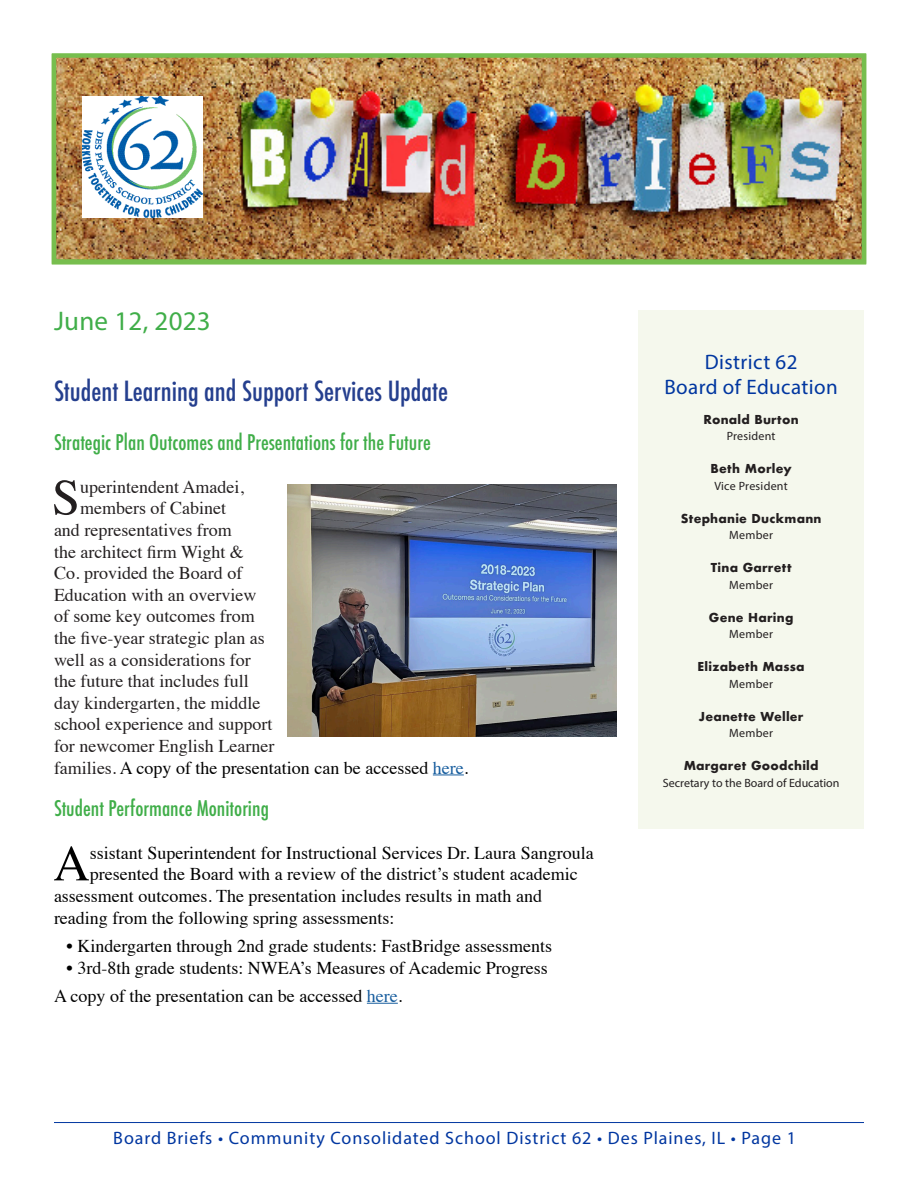
<style>
.page{position:relative;width:918px;height:1188px;background:#fff}
.page>*{position:absolute;margin:0;border:0;box-sizing:border-box;transform-origin:0 0}
.bodycopy{font:50.7px "Times";color:#231f20}
.Story_header{font:50.7px "Times";color:#000}
.Story_header-2{font:500 condensed 27px "Futura";color:#253f8e}
.Story_header-3{font:27px "Myriad Pro";letter-spacing:.01em;color:#40ae49}
.bodycopy-2{font:500 condensed 21px "Futura";color:#40ae49}
.Story_header-4{font:21px/25.2px "Myriad Pro";letter-spacing:.02em;color:#0036a0;text-align:center}
.Story_header-5{font:18px "Times";color:#000}
.bodycopy-3{font:18px "Times";color:#231f20}
.t1{font:18px "Myriad Pro";letter-spacing:.05em;color:#0036a0}
.bodycopy-4{font:18px "Times";color:#000}
.Board_name{font:700 12px "Futura";letter-spacing:.02em;color:#231f20}
.Board{font:12px "Myriad Pro";letter-spacing:.02em;color:#231f20}
.Board-2{font:12px "Myriad Pro";color:#231f20}
.Board-3{font:700 12px "Futura";letter-spacing:.02em;color:#231f20}
.s1{color:#231f20}
.s2{color:#175d9e}
</style>
<div class="page">
<img style="left:57px;top:59px;width:804px;height:200px">
<hr style="left:54px;top:1122px;width:810px;height:1px;background:#0036a0">
<div style="left:638px;top:310px;width:226px;height:519px;background:#f5f8ed"></div>
<hr style="left:433px;top:774px;width:31px;height:1px;background:#175d9e">
<hr style="left:367px;top:1003px;width:31px;height:1px;background:#175d9e">
<div style="left:52px;top:53px;width:814px;height:211px;border:4px solid #77be4e"></div>
<img style="left:82px;top:96px;width:120px;height:122px">
<img style="left:288px;top:484px;width:328px;height:252px">
<p class="Story_header-3" style="left:54px;top:305px;width:158px">June 12, 2023</p>
<p class="Story_header-2" style="left:54px;top:374px;width:396px">Student Learning and Support Services Update</p>
<p class="bodycopy-2" style="left:54px;top:428px;width:378px">Strategic Plan Outcomes and Presentations for the Future</p>
<p class="bodycopy" style="left:52px;top:450px;width:30px">S</p>
<p class="bodycopy-3" style="left:80px;top:470px;width:165px">uperintendent Amadei,</p>
<p class="bodycopy-3" style="left:80px;top:492px;width:147px">members of Cabinet</p>
<p class="bodycopy-3" style="left:54px;top:513px;width:179px">and representatives from</p>
<p class="bodycopy-3" style="left:54px;top:535px;width:191px">the architect firm Wight &amp;</p>
<p class="bodycopy-3" style="left:54px;top:556px;width:190px">Co. provided the Board of</p>
<p class="bodycopy-3" style="left:54px;top:578px;width:204px">Education with an overview</p>
<p class="bodycopy-3" style="left:54px;top:600px;width:202px">of some key outcomes from</p>
<p class="bodycopy-3" style="left:54px;top:621px;width:212px">the five-year strategic plan as</p>
<p class="bodycopy-3" style="left:54px;top:643px;width:198px">well as a considerations for</p>
<p class="bodycopy-3" style="left:54px;top:664px;width:196px">the future that includes full</p>
<p class="bodycopy-3" style="left:54px;top:686px;width:208px">day kindergarten, the middle</p>
<p class="bodycopy-3" style="left:54px;top:708px;width:220px">school experience and support</p>
<p class="bodycopy-3" style="left:54px;top:729px;width:222px">for newcomer English Learner</p>
<p class="bodycopy-4" style="left:54px;top:751px;width:416px"><span class="s1">families.</span> A copy of the presentation can be accessed <span class="s2">here</span>.</p>
<p class="bodycopy-2" style="left:54px;top:795px;width:216px">Student Performance Monitoring</p>
<p class="Story_header" style="left:53px;top:816px;width:38px">A</p>
<p class="Story_header-5" style="left:90px;top:836px;width:505px">ssistant Superintendent for Instructional Services Dr. Laura Sangroula</p>
<p class="Story_header-5" style="left:90px;top:858px;width:489px">presented the Board with a review of the district’s student academic</p>
<p class="Story_header-5" style="left:54px;top:879px;width:490px">assessment outcomes. The presentation includes results in math and</p>
<p class="Story_header-5" style="left:54px;top:901px;width:342px">reading from the following spring assessments:</p>
<p class="Story_header-5" style="left:67px;top:929px;width:487px">• Kindergarten through 2nd grade students: FastBridge assessments</p>
<p class="Story_header-5" style="left:67px;top:951px;width:483px">• 3rd-8th grade students: NWEA’s Measures of Academic Progress</p>
<p class="Story_header-5" style="left:54px;top:979px;width:350px">A copy of the presentation can be accessed <span class="s2">here</span>.</p>
<p class="Story_header-4" style="left:664px;top:349px;width:175px">District 62<br>Board of Education</p>
<p class="Board_name" style="left:704px;top:411px;width:97px">Ronald Burton</p>
<p class="Board" style="left:727px;top:429px;width:50px">President</p>
<p class="Board_name" style="left:711px;top:460px;width:83px">Beth Morley</p>
<p class="Board" style="left:715px;top:479px;width:75px">Vice President</p>
<p class="Board_name" style="left:681px;top:510px;width:142px">Stephanie Duckmann</p>
<p class="Board" style="left:729px;top:528px;width:45px">Member</p>
<p class="Board_name" style="left:711px;top:559px;width:82px">Tina Garrett</p>
<p class="Board" style="left:729px;top:578px;width:45px">Member</p>
<p class="Board-3" style="left:709px;top:609px;width:86px">Gene Haring</p>
<p class="Board" style="left:729px;top:627px;width:45px">Member</p>
<p class="Board-3" style="left:698px;top:658px;width:109px">Elizabeth Massa</p>
<p class="Board" style="left:729px;top:677px;width:45px">Member</p>
<p class="Board_name" style="left:699px;top:708px;width:106px">Jeanette Weller</p>
<p class="Board" style="left:729px;top:726px;width:45px">Member</p>
<p class="Board_name" style="left:684px;top:757px;width:136px">Margaret Goodchild</p>
<p class="Board-2" style="left:663px;top:776px;width:178px">Secretary to the Board of Education</p>
<p class="t1" style="left:113px;top:1127px;width:684px">Board Briefs • Community Consolidated School District 62 • Des Plaines, IL • Page 1</p>
</div>
